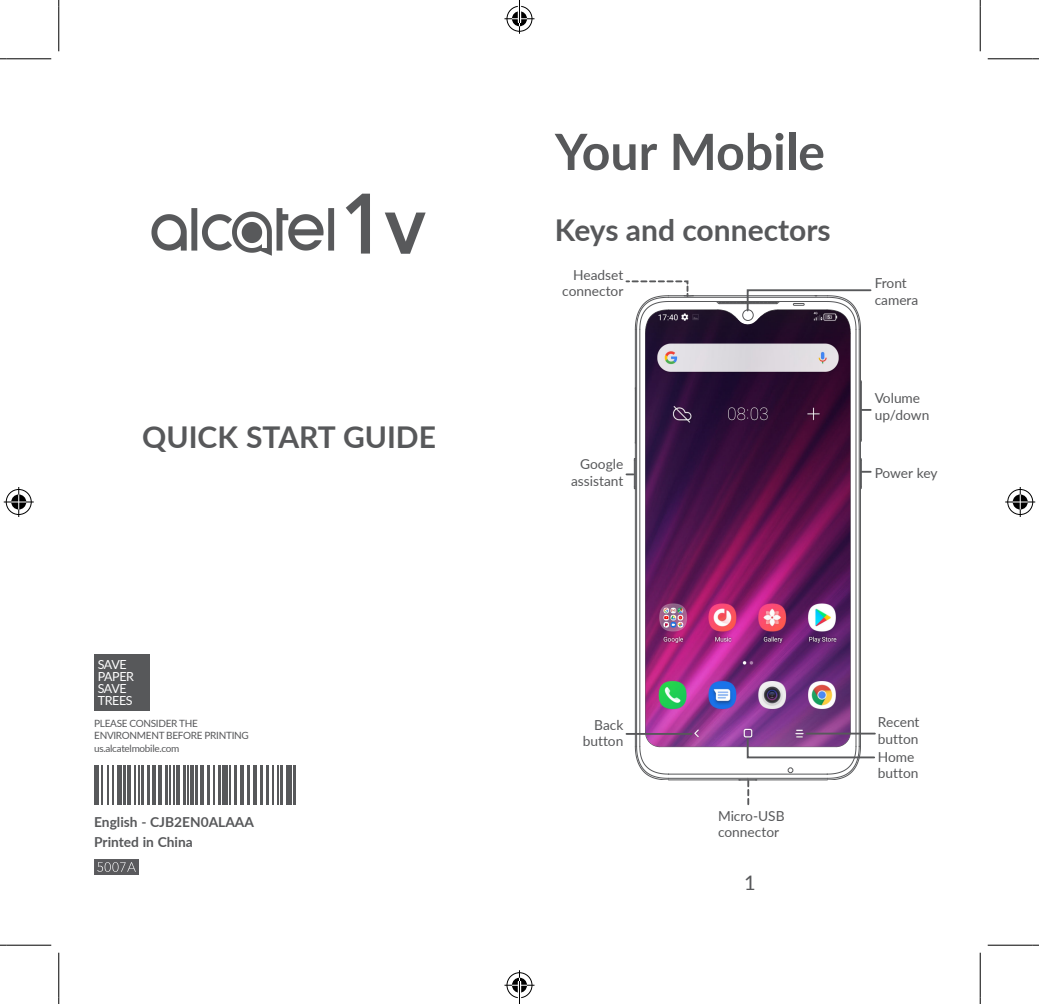
<style>
.page{position:relative;width:1039px;height:1004px;background:#fff}
.page>*{position:absolute;margin:0;border:0;box-sizing:border-box;transform-origin:0 0}
.Heading_1{font:700 50px "Lato";color:#57585a}
.Heading_2{font:700 30px "Lato";color:#57585a}
.Body{font:700 30px "Lato";color:#57585a}
.Body-2{font:20px "Lato";color:#57585a}
.t1{font:13.75px/16.5px "Lato";color:#57585a}
.Body-3{font:700 13.75px "Lato";color:#57585a}
.t2{font:12.5px "Lato";letter-spacing:-.03em;color:#fff}
.t3{font:10px "Lato";letter-spacing:-.03em;color:#57585a}
</style>
<div class="page">
<hr style="left:850px;top:333px;width:1px;height:399px;background:#57585a">
<hr style="left:639px;top:329px;width:1px;height:417px;background:#57585a">
<hr style="left:855px;top:329px;width:1px;height:417px;background:#57585a">
<hr style="left:859px;top:329px;width:1px;height:417px;background:#57585a">
<hr style="left:636px;top:329px;width:1px;height:417px;background:#57585a">
<hr style="left:635px;top:390px;width:1px;height:51px;background:#57585a">
<hr style="left:860px;top:329px;width:1px;height:417px;background:#57585a">
<hr style="left:635px;top:443px;width:1px;height:303px;background:#57585a">
<hr style="left:635px;top:329px;width:1px;height:58px;background:#57585a">
<hr style="left:861px;top:382px;width:1px;height:57px;background:#57585a">
<img style="left:645px;top:333px;width:205px;height:399px">
<svg style="left:862px;top:409px;width:9px;height:2px"></svg>
<svg style="left:861px;top:458px;width:10px;height:31px"></svg>
<hr style="left:626px;top:733px;width:65px;height:1px;background:#57585a">
<svg style="left:635px;top:732px;width:241px;height:72px"></svg>
<svg style="left:625px;top:280px;width:247px;height:53px"></svg>
<svg style="left:626px;top:458px;width:10px;height:31px"></svg>
<img style="left:94px;top:859px;width:44px;height:15px">
<hr style="left:94px;top:765px;width:3px;height:39px;background:#57585a">
<hr style="left:98px;top:765px;width:1px;height:39px;background:#57585a">
<hr style="left:101px;top:765px;width:2px;height:39px;background:#57585a">
<hr style="left:107px;top:765px;width:2px;height:39px;background:#57585a">
<hr style="left:112px;top:765px;width:1px;height:39px;background:#57585a">
<hr style="left:117px;top:765px;width:3px;height:39px;background:#57585a">
<hr style="left:121px;top:765px;width:1px;height:39px;background:#57585a">
<hr style="left:123px;top:765px;width:3px;height:39px;background:#57585a">
<hr style="left:127px;top:765px;width:3px;height:39px;background:#57585a">
<hr style="left:134px;top:765px;width:1px;height:39px;background:#57585a">
<hr style="left:139px;top:765px;width:1px;height:39px;background:#57585a">
<hr style="left:141px;top:765px;width:3px;height:39px;background:#57585a">
<hr style="left:147px;top:765px;width:3px;height:39px;background:#57585a">
<hr style="left:152px;top:765px;width:4px;height:39px;background:#57585a">
<hr style="left:158px;top:765px;width:1px;height:39px;background:#57585a">
<hr style="left:160px;top:765px;width:2px;height:39px;background:#57585a">
<hr style="left:165px;top:765px;width:3px;height:39px;background:#57585a">
<hr style="left:169px;top:765px;width:1px;height:39px;background:#57585a">
<hr style="left:174px;top:765px;width:1px;height:39px;background:#57585a">
<hr style="left:176px;top:765px;width:4px;height:39px;background:#57585a">
<hr style="left:183px;top:765px;width:3px;height:39px;background:#57585a">
<hr style="left:187px;top:765px;width:1px;height:39px;background:#57585a">
<hr style="left:191px;top:765px;width:3px;height:39px;background:#57585a">
<hr style="left:195px;top:765px;width:3px;height:39px;background:#57585a">
<hr style="left:200px;top:765px;width:1px;height:39px;background:#57585a">
<hr style="left:203px;top:765px;width:1px;height:39px;background:#57585a">
<hr style="left:207px;top:765px;width:3px;height:39px;background:#57585a">
<hr style="left:214px;top:765px;width:1px;height:39px;background:#57585a">
<hr style="left:218px;top:765px;width:3px;height:39px;background:#57585a">
<hr style="left:222px;top:765px;width:4px;height:39px;background:#57585a">
<hr style="left:227px;top:765px;width:1px;height:39px;background:#57585a">
<hr style="left:229px;top:765px;width:1px;height:39px;background:#57585a">
<hr style="left:234px;top:765px;width:2px;height:39px;background:#57585a">
<hr style="left:240px;top:765px;width:1px;height:39px;background:#57585a">
<hr style="left:242px;top:765px;width:2px;height:39px;background:#57585a">
<hr style="left:247px;top:765px;width:3px;height:39px;background:#57585a">
<hr style="left:253px;top:765px;width:1px;height:39px;background:#57585a">
<hr style="left:256px;top:765px;width:1px;height:39px;background:#57585a">
<hr style="left:261px;top:765px;width:2px;height:39px;background:#57585a">
<hr style="left:267px;top:765px;width:2px;height:39px;background:#57585a">
<hr style="left:273px;top:765px;width:1px;height:39px;background:#57585a">
<hr style="left:277px;top:765px;width:2px;height:39px;background:#57585a">
<hr style="left:280px;top:765px;width:2px;height:39px;background:#57585a">
<hr style="left:286px;top:765px;width:3px;height:39px;background:#57585a">
<hr style="left:291px;top:765px;width:1px;height:39px;background:#57585a">
<hr style="left:293px;top:765px;width:2px;height:39px;background:#57585a">
<div style="left:94px;top:654px;width:56px;height:57px;background:#57585a"></div>
<img style="left:151px;top:193px;width:275px;height:63px">
<hr style="left:0;top:58px;width:38px;height:1px;background:#000">
<hr style="left:1001px;top:58px;width:38px;height:1px;background:#000">
<hr style="left:0;top:944px;width:38px;height:1px;background:#000">
<hr style="left:1001px;top:944px;width:38px;height:1px;background:#000">
<hr style="left:58px;top:0;width:1px;height:38px;background:#000">
<hr style="left:58px;top:966px;width:1px;height:37px;background:#000">
<hr style="left:980px;top:0;width:1px;height:38px;background:#000">
<hr style="left:980px;top:966px;width:1px;height:37px;background:#000">
<svg style="left:979px;top:6px;width:1px;height:45px"></svg>
<svg style="left:979px;top:952px;width:1px;height:45px"></svg>
<hr style="left:6px;top:58px;width:45px;height:1px;background:#000">
<hr style="left:988px;top:58px;width:45px;height:1px;background:#000">
<hr style="left:6px;top:944px;width:45px;height:1px;background:#000">
<hr style="left:988px;top:944px;width:45px;height:1px;background:#000">
<hr style="left:58px;top:6px;width:1px;height:45px;background:#000">
<hr style="left:58px;top:952px;width:1px;height:45px;background:#000">
<hr style="left:980px;top:6px;width:1px;height:45px;background:#000">
<hr style="left:980px;top:952px;width:1px;height:45px;background:#000">
<div style="left:505px;top:5px;width:28px;height:28px;border:3px solid #fff;border-radius:50%"></div>
<hr style="left:504px;top:17px;width:30px;height:3px;background:#fff">
<hr style="left:518px;top:4px;width:3px;height:30px;background:#fff">
<div style="left:510px;top:10px;width:18px;height:18px;border:3px solid #fff;border-radius:50%"></div>
<div style="left:507px;top:6px;width:25px;height:26px;border:1px solid #000;border-radius:50%"></div>
<hr style="left:504px;top:18px;width:30px;height:1px;background:#000">
<hr style="left:519px;top:4px;width:1px;height:30px;background:#000">
<div style="left:505px;top:971px;width:28px;height:28px;border:3px solid #fff;border-radius:50%"></div>
<hr style="left:504px;top:983px;width:30px;height:3px;background:#fff">
<hr style="left:518px;top:970px;width:3px;height:30px;background:#fff">
<div style="left:510px;top:976px;width:18px;height:18px;border:3px solid #fff;border-radius:50%"></div>
<div style="left:507px;top:972px;width:25px;height:25px;border:1px solid #000;border-radius:50%"></div>
<hr style="left:504px;top:984px;width:30px;height:1px;background:#000">
<hr style="left:519px;top:970px;width:1px;height:30px;background:#000">
<div style="left:5px;top:488px;width:28px;height:28px;border:3px solid #fff;border-radius:50%"></div>
<hr style="left:4px;top:500px;width:30px;height:3px;background:#fff">
<hr style="left:17px;top:487px;width:3px;height:30px;background:#fff">
<div style="left:10px;top:493px;width:18px;height:18px;border:3px solid #fff;border-radius:50%"></div>
<div style="left:6px;top:489px;width:26px;height:25px;border:1px solid #000;border-radius:50%"></div>
<hr style="left:4px;top:501px;width:30px;height:1px;background:#000">
<hr style="left:18px;top:487px;width:1px;height:30px;background:#000">
<svg style="left:11px;top:494px;width:15px;height:15px"></svg>
<div style="left:1006px;top:488px;width:28px;height:28px;border:3px solid #fff;border-radius:50%"></div>
<hr style="left:1005px;top:500px;width:30px;height:3px;background:#fff">
<svg style="left:1018px;top:487px;width:4px;height:30px"></svg>
<div style="left:1011px;top:493px;width:18px;height:18px;border:3px solid #fff;border-radius:50%"></div>
<div style="left:1007px;top:489px;width:26px;height:25px;border:1px solid #000;border-radius:50%"></div>
<hr style="left:1005px;top:501px;width:30px;height:1px;background:#000">
<hr style="left:1020px;top:487px;width:1px;height:30px;background:#000">
<svg style="left:1013px;top:494px;width:15px;height:15px"></svg>
<svg style="left:512px;top:0;width:15px;height:26px"></svg>
<svg style="left:512px;top:977px;width:15px;height:26px"></svg>
<p class="Body" style="left:142px;top:415px;width:295px">QUICK START GUIDE</p>
<p class="t2" style="left:98px;top:655px;width:30px">SAVE</p>
<p class="t2" style="left:98px;top:667px;width:38px">PAPER</p>
<p class="t2" style="left:98px;top:679px;width:30px">SAVE</p>
<p class="t2" style="left:98px;top:691px;width:36px">TREES</p>
<p class="t3" style="left:94px;top:716px;width:105px">PLEASE CONSIDER THE</p>
<p class="t3" style="left:94px;top:728px;width:156px">ENVIRONMENT BEFORE PRINTING</p>
<p class="t3" style="left:94px;top:740px;width:87px">us.alcatelmobile.com</p>
<p class="Body-3" style="left:94px;top:812px;width:161px">English - CJB2EN0ALAAA</p>
<p class="Body-3" style="left:94px;top:832px;width:100px">Printed in China</p>
<p class="Heading_1" style="left:555px;top:115px;width:271px">Your Mobile</p>
<p class="Heading_2" style="left:555px;top:208px;width:277px">Keys and connectors</p>
<p class="t1" style="left:562px;top:266px;width:63px;text-align:right">Headset connector</p>
<p class="t1" style="left:571px;top:455px;width:54px;text-align:right">Google assistant</p>
<p class="t1" style="left:874px;top:274px;width:45px">Front camera</p>
<p class="t1" style="left:874px;top:389px;width:56px">Volume up/down</p>
<p class="t1" style="left:874px;top:464px;width:64px">Power key</p>
<p class="t1" style="left:583px;top:715px;width:42px;text-align:right">Back button</p>
<p class="t1" style="left:878px;top:713px;width:43px">Recent button</p>
<p class="t1" style="left:878px;top:748px;width:42px">Home button</p>
<p class="t1" style="left:718px;top:807px;width:68px">Micro-USB connector</p>
<p class="Body-2" style="left:744px;top:868px;width:13px">1</p>
</div>
